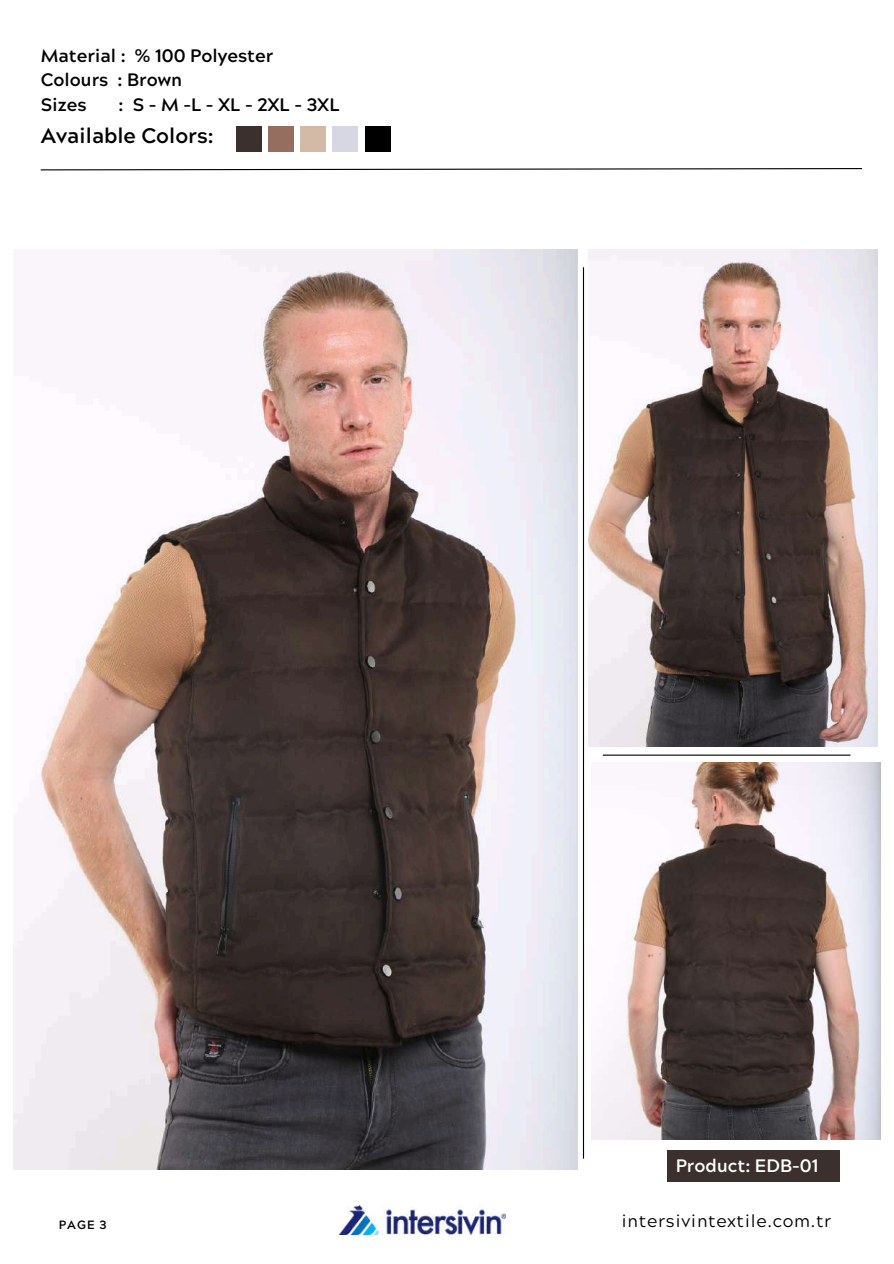
<style>
.page{position:relative;width:894px;height:1264px;background:#fff}
.page>*{position:absolute;margin:0;border:0;box-sizing:border-box;transform-origin:0 0}
.t1{font:700 21px "Acherus Grotesque";color:#000}
.t2{font:700 18px/24.8px "Acherus Grotesque";color:#000}
.t3{font:700 18px "Acherus Grotesque";color:#fff}
.t4{font:17.25px "Acherus Grotesque";letter-spacing:.04em;color:#000}
.t5{font:700 12px "Acherus Grotesque";color:#000}
</style>
<div class="page">
<div style="left:666px;top:1150px;width:173px;height:31px;background:#3b302d"></div>
<svg style="left:40px;top:168px;width:822px;height:3px"></svg>
<div style="left:236px;top:127px;width:25px;height:25px;background:#3b302d"></div>
<div style="left:268px;top:127px;width:26px;height:25px;background:#956e5f"></div>
<div style="left:300px;top:127px;width:26px;height:25px;background:#d2baa6"></div>
<div style="left:333px;top:127px;width:25px;height:25px;background:#d6d7e2"></div>
<div style="left:365px;top:127px;width:25px;height:25px;background:#000"></div>
<img style="left:13px;top:249px;width:564px;height:920px">
<img style="left:588px;top:249px;width:289px;height:497px">
<img style="left:591px;top:762px;width:289px;height:377px">
<img style="left:340px;top:1205px;width:165px;height:28px">
<hr style="left:582px;top:267px;width:2px;height:891px;background:#000">
<hr style="left:602px;top:754px;width:248px;height:1px;background:#000">
<p class="t2" style="left:41px;top:45px;width:234px">Material : % 100 Polyester<br>Colours : Brown<br>Sizes</p>
<p class="t2" style="left:118px;top:95px;width:222px">: S-M-L-XL-2XL-3XL</p>
<p class="t1" style="left:41px;top:127px;width:174px">Available Colors:</p>
<p class="t3" style="left:675px;top:1158px;width:144px">Product: EDB-01</p>
<p class="t5" style="left:59px;top:1220px;width:49px">PAGE 3</p>
<p class="t4" style="left:621px;top:1213px;width:211px">intersivintextile.com.tr</p>
</div>
